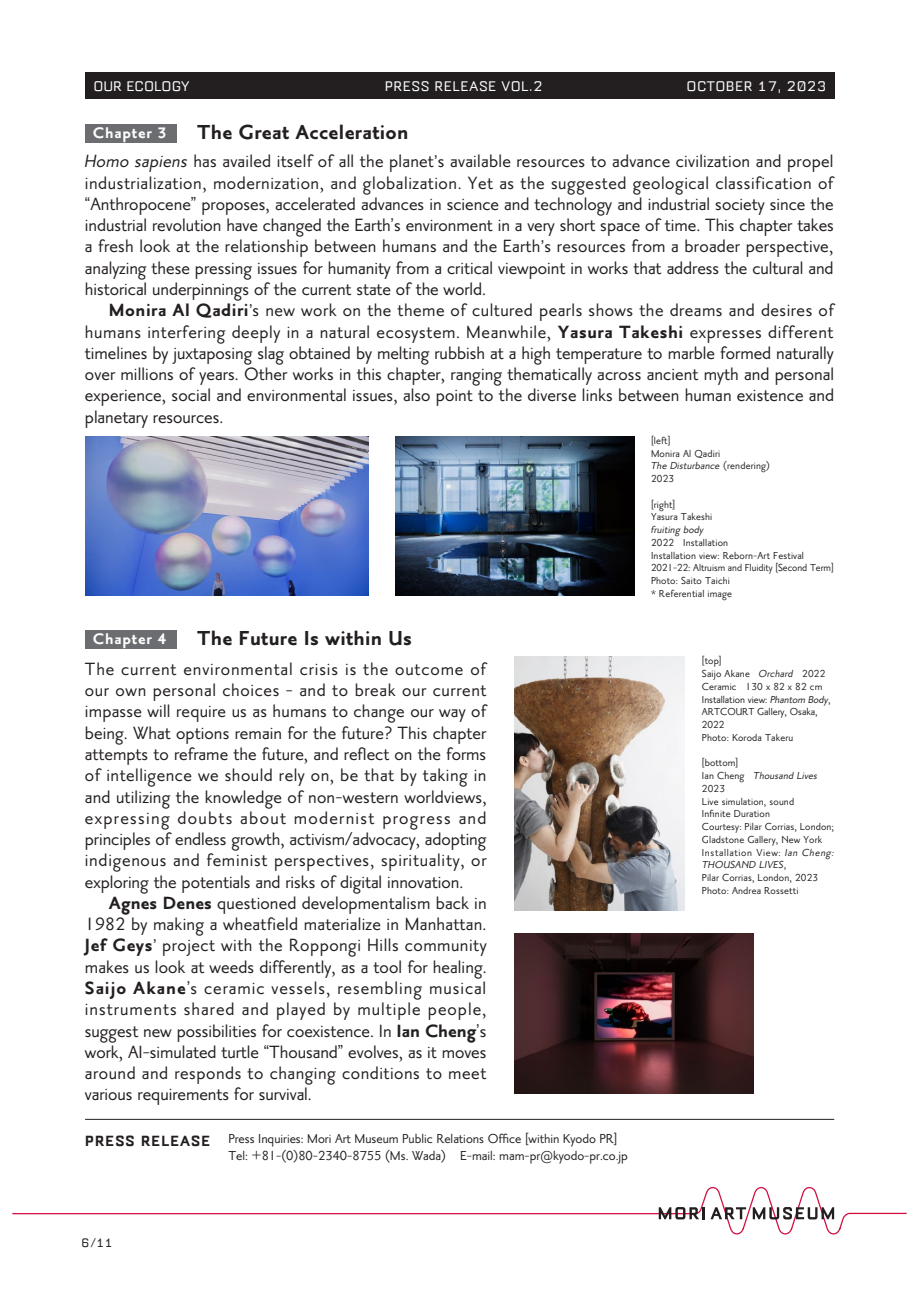
<style>
.page{position:relative;width:919px;height:1289px;background:#fff}
.page>*{position:absolute;margin:0;border:0;box-sizing:border-box;transform-origin:0 0}
.t1{font:900 24.6px "Mori Priori Sans";letter-spacing:.015em;color:#231f20}
.t2{font:500 21.6px/21.3px "Mori Priori Sans";letter-spacing:.005em;color:#231f20;text-align:right}
.t3{font:900 21.6px "Mori Priori Sans";letter-spacing:.025em;color:#231f20}
.t4{font:900 18.45px "Mori Priori Sans";letter-spacing:.05em;color:#fff}
.t5{font:700 18px "Mori Logotype";letter-spacing:.03em;color:#231f20}
.t6{font:16.95px "Mori Logotype";letter-spacing:.025em;color:#fff}
.t7{font:16.95px "Mori Logotype";color:#fff}
.t8{font:16.35px "Arial";color:#231f20}
.t9{font:500 15.9px "Mori Priori Sans";color:#231f20}
.t10{font:14.85px "Mori Logotype";color:#231f20}
.t11{font:500 12.3px/12.8px "Mori Priori Sans";letter-spacing:.015em;color:#231f20}
.t12{font:italic 500 12.3px "Mori Priori Sans";color:#231f20}
.s1{font-style:italic}
.s2{font-family:"Arial";font-weight:400;font-size:16.35px}
.s3{font-weight:900}
</style>
<div class="page">
<svg style="left:12px;top:1187px;width:895px;height:48px"></svg>
<div style="left:85px;top:72px;width:749px;height:27px;background:#231f20"></div>
<hr style="left:85px;top:1118px;width:749px;height:1px;background:#231f20">
<div style="left:85px;top:124px;width:91px;height:19px;background:#6c6d70"></div>
<div style="left:85px;top:630px;width:91px;height:19px;background:#6c6d70"></div>
<img style="left:85px;top:436px;width:283px;height:159px">
<img style="left:395px;top:436px;width:239px;height:159px">
<img style="left:515px;top:933px;width:238px;height:160px">
<img style="left:515px;top:656px;width:169px;height:254px">
<p class="t7" style="left:93px;top:78px;width:98px">our ecology</p>
<p class="t6" style="left:385px;top:78px;width:159px">Press Release VOL.2</p>
<p class="t4" style="left:93px;top:123px;width:75px">Chapter 3</p>
<p class="t1" style="left:197px;top:119px;width:213px">The Great Acceleration</p>
<p class="t6" style="left:686px;top:78px;width:142px">OCTOBER 17, 2023</p>
<p class="t2" style="left:84px;top:151px;width:751px"><span class="s1">Homosapiens</span>has availed itself of all the planet s<span class="s2">’</span> available resources to advance civilization and propel industrialization, modernization, and globalization. Yet as the suggested geological classification of proposes, accelerated advances in science and technology and industrial society since the</p>
<p class="t8" style="left:85px;top:193px;width:7px">“</p>
<p class="t2" style="left:85px;top:215px;width:750px;text-align:justify">industrial revolution have changed the Earths<span class="s2">’</span> environment ain very short space of time. This chapter takes a fresh look at the relationship between humans and the Earth s<span class="s2">’</span> resources from a broader perspective, analyzing these pressing issues for humanity from a critical viewpoint in works that address the cultural and historical underpinnings of the current state of the world.</p>
<p class="t2" style="left:85px;top:300px;width:750px;text-align:justify;text-indent:24px"><span class="s3">Monira Al Qadiri</span> s<span class="s2">’</span> new work on the theme of cultured pearls shows the dreams and desires of humans interfering deeply in a natural ecosystem. Meanwhile, <span class="s3">Yasura Takeshi</span> expresses different timelines by juxtaposing slag obtained by melting rubbish at a high temperature to marble formed naturally over millions of years. Other works in this chapter, ranging thematically across ancient myth and personal experience, social and environmental issues, also point to the diverse links between human existence and planetary resources.</p>
<p class="t8" style="left:191px;top:193px;width:7px">”</p>
<p class="t2" style="left:90px;top:193px;width:102px">Anthropocene</p>
<p class="t11" style="left:650px;top:434px;width:121px">[left[<br>Monira Al Qadiri<br><span class="s1">The Disturbance</span> re n d e ri n g (</p>
<p class="t11" style="left:723px;top:458px;width:5px">(</p>
<p class="t11" style="left:651px;top:466px;width:26px;line-height:25.5px">2023 [right[</p>
<p class="t11" style="left:651px;top:510px;width:63px">Yasura Takeshi</p>
<p class="t12" style="left:650px;top:523px;width:54px">fruiting body</p>
<p class="t11" style="left:683px;top:536px;width:46px">Installation</p>
<p class="t11" style="left:651px;top:536px;width:184px">2022<br>Installation view: Reborn-Art Festival<br>2021-22: Altruism and Fluidity Second Term[</p>
<p class="t11" style="left:775px;top:560px;width:4px">[</p>
<p class="t4" style="left:93px;top:629px;width:75px">Chapter 4</p>
<p class="t1" style="left:197px;top:625px;width:216px">The Future Is within Us</p>
<p class="t2" style="left:85px;top:658px;width:403px;text-align:justify">The current environmental crisis is the outcome of our own personal choices - and to break our current impasse will require us as humans to change our way of being. What options remain for the future? This chapter attempts to reframe the future, and reflect on the forms of intelligence we should rely on, be that by taking in and utilizing the knowledge of non-western worldviews, expressing doubts about modernist progress and principles of endless growth, activism/advocacy, adopting indigenous and feminist perspectives, spirituality, or exploring the potentials and risks of digital innovation.</p>
<p class="t2" style="left:85px;top:892px;width:403px"><span class="s3">Agnes Denes</span> questioned developmentalism back in<br>1982 by making a wheatfield materialize in Manhattan. project with the Roppongi Hills community</p>
<p class="t3" style="left:85px;top:933px;width:69px">Jef Geys</p>
<p class="t2" style="left:85px;top:956px;width:403px">makes us look at weeds differently as, a tool for healing.<br><span class="s3">Saijo Akane</span> s<span class="s2">’</span> ceramic vessels, resembling musical instruments shared and played by multiple people, suggest new possibilities for coexistence In. <span class="s3">Ian Cheng</span> s<span class="s2">’ </span>evolves as, it moves</p>
<p class="t8" style="left:153px;top:934px;width:5px">’</p>
<p class="t8" style="left:264px;top:1040px;width:7px">“</p>
<p class="t2" style="left:85px;top:1041px;width:403px;text-align:left">work, AI-simulated turtle<br>around and responds to changing conditions to meet various requirements for survival.</p>
<p class="t8" style="left:338px;top:1040px;width:7px">”</p>
<p class="t2" style="left:269px;top:1041px;width:70px">Thousand</p>
<p class="t5" style="left:85px;top:1131px;width:127px">press release</p>
<p class="t9" style="left:228px;top:1130px;width:390px">Press Inquiries: Mori Art Museum Public Relations Office within Kyodo PR[</p>
<p class="t9" style="left:525px;top:1128px;width:5px">[</p>
<p class="t9" style="left:228px;top:1147px;width:219px">Tel: +81- )0( 80-2340-8755 (Ms. Wada)</p>
<p class="t9" style="left:460px;top:1147px;width:169px">-E mail: mam-pr@kyodo- p r c o. j p.</p>
<p class="t11" style="left:651px;top:574px;width:83px">Photo: Saito Taichi * Referential image</p>
<p class="t11" style="left:702px;top:654px;width:21px">[top[</p>
<p class="t11" style="left:745px;top:667px;width:78px;text-indent:-44px">Saijo Akane<br>130 x 82 x 82 cm</p>
<p class="t11" style="left:802px;top:667px;width:25px">2022</p>
<p class="t12" style="left:758px;top:667px;width:38px">Orchard</p>
<p class="t11" style="left:702px;top:680px;width:130px">Ceramic<br>Installation v i e w : <span class="s1">Phantom Body</span> ,<br>ARTCOURT Gallery, Osaka,<br>2022<br>Photo: Koroda Takeru</p>
<p class="t11" style="left:702px;top:756px;width:38px">[bottom[</p>
<p class="t12" style="left:752px;top:769px;width:68px">Thousand Lives</p>
<p class="t11" style="left:701px;top:769px;width:136px">Ian Cheng<br>2023<br>Live simulation, sound<br>Infinite Duration<br>Courtesy: Pilar Corrias, London;<br>Gladstone Gallery, New York<br>Installation Vi ew: <span class="s1">Ian Cheng:<br>THOUSAND LIVES</span>,<br>Pilar Corrias, London, 2023<br>Photo: Andrea Rossetti</p>
<p class="t10" style="left:81px;top:1235px;width:33px">6/11</p>
</div>
